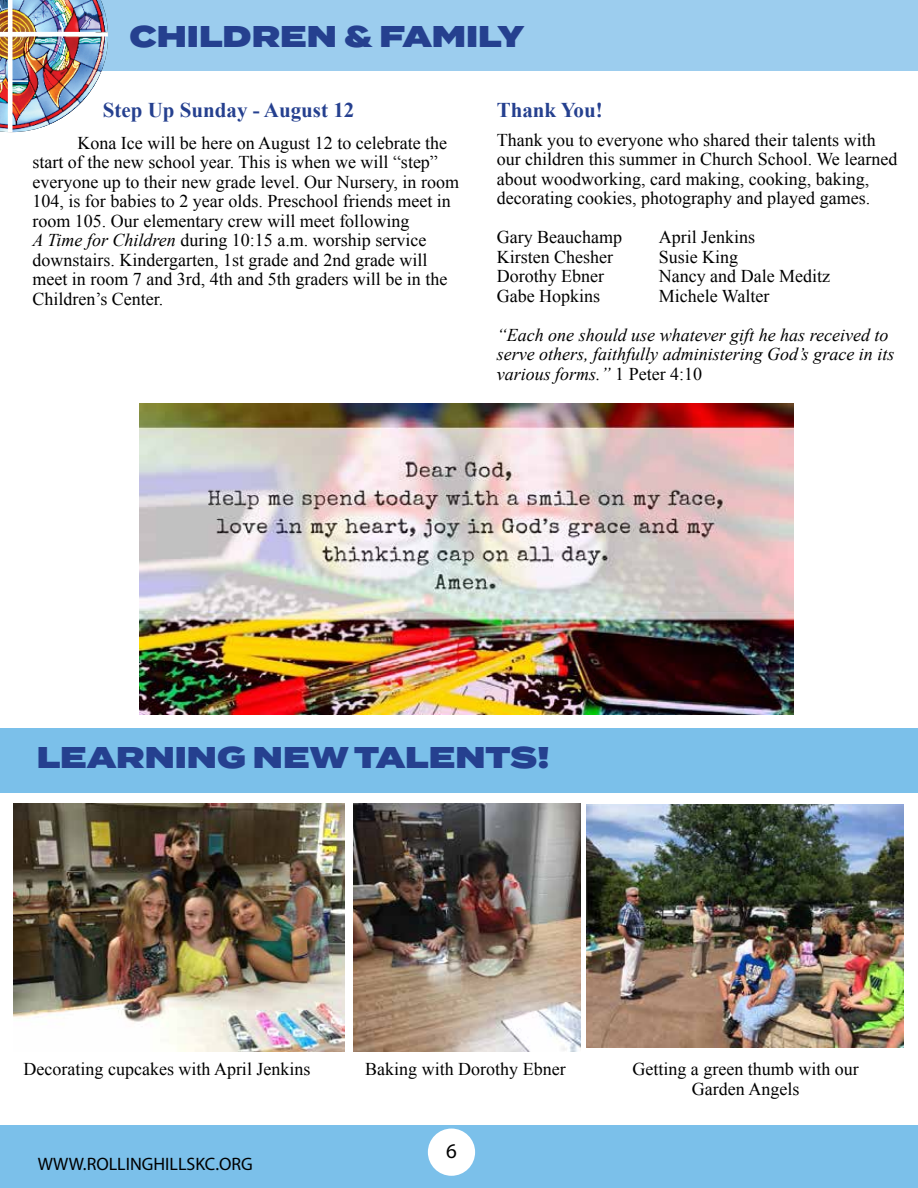
<style>
.page{position:relative;width:918px;height:1188px;background:#fff}
.page>*{position:absolute;margin:0;border:0;box-sizing:border-box;transform-origin:0 0}
.t1{font:900 30px "Termina";color:#25408f}
.t2{font:700 21px "Times New Roman";color:#25408f}
.t3{font:21px "Myriad Pro";color:#000}
.t4{font:18px/19.5px "Times New Roman";color:#000}
.t5{font:italic 18px/19.5px "Times New Roman";color:#000}
.t6{font:18px "Myriad Pro";color:#000}
.s1{font-style:italic}
.s2{font-style:normal}
</style>
<div class="page">
<div style="left:0;top:0;width:918px;height:71px;background:#9ccdee"></div>
<img style="left:140px;top:404px;width:653px;height:310px">
<div style="left:0;top:728px;width:918px;height:65px;background:#7bc0ea"></div>
<div style="left:0;top:1125px;width:918px;height:63px;background:#7bc0ea"></div>
<div style="left:428px;top:1129px;width:47px;height:47px;background:#fff;border-radius:50%"></div>
<img style="left:14px;top:804px;width:331px;height:248px">
<img style="left:353px;top:804px;width:227px;height:248px">
<img style="left:586px;top:805px;width:318px;height:243px">
<img style="left:0;top:0;width:108px;height:132px">
<h1 class="t1" style="left:130px;top:14px;width:396px">CHILDREN &amp; FAMILY</h1>
<p class="t2" style="left:103px;top:96px;width:253px">Step Up Sunday - August 12</p>
<p class="t4" style="left:32px;top:133px;width:428px;text-indent:45px">Kona Ice will be here on August 12 to celebrate the start of the new school year. This is when we will “step” everyone up to their new grade level. Our Nursery, in room 104, is for babies to 2 year olds. Preschool friends meet in room 105. Our elementary crew will meet following<br><span class="s1">A Time for Children</span> during 10:15 a.m. worship service downstairs. Kindergarten, 1st grade and 2nd grade will meet in room 7 and 3rd, 4th and 5th graders will be in the Children’s Center.</p>
<p class="t2" style="left:497px;top:96px;width:108px">Thank You!</p>
<p class="t4" style="left:497px;top:130px;width:402px">Thank you to everyone who shared their talents with our children this summer in Church School. We learned about woodworking, card making, cooking, baking, decorating cookies, photography and played games.</p>
<p class="t4" style="left:497px;top:227px;width:127px">Gary Beauchamp</p>
<p class="t4" style="left:659px;top:227px;width:98px">April Jenkins</p>
<p class="t4" style="left:497px;top:247px;width:118px">Kirsten Chesher</p>
<p class="t4" style="left:659px;top:247px;width:81px">Susie King</p>
<p class="t4" style="left:497px;top:266px;width:109px">Dorothy Ebner</p>
<p class="t4" style="left:659px;top:266px;width:173px">Nancy and Dale Meditz</p>
<p class="t4" style="left:497px;top:286px;width:105px">Gabe Hopkins</p>
<p class="t4" style="left:659px;top:286px;width:112px">Michele Walter</p>
<p class="t5" style="left:497px;top:325px;width:399px">“Each one should use whatever gift he has received to serve others, faithfully administering God’s grace in its various forms.” <span class="s2">1 Peter 4:10</span></p>
<h1 class="t1" style="left:37px;top:735px;width:514px">LEARNING NEW TALENTS!</h1>
<p class="t4" style="left:24px;top:1059px;width:288px">Decorating cupcakes with April Jenkins</p>
<p class="t4" style="left:365px;top:1059px;width:202px">Baking with Dorothy Ebner</p>
<p class="t4" style="left:632px;top:1059px;width:228px;text-align:center">Getting a green thumb with our<br>Garden Angels</p>
<p class="t6" style="left:38px;top:1153px;width:217px">WWW.ROLLINGHILLSKC.ORG</p>
<p class="t3" style="left:446px;top:1138px;width:12px">6</p>
</div>
